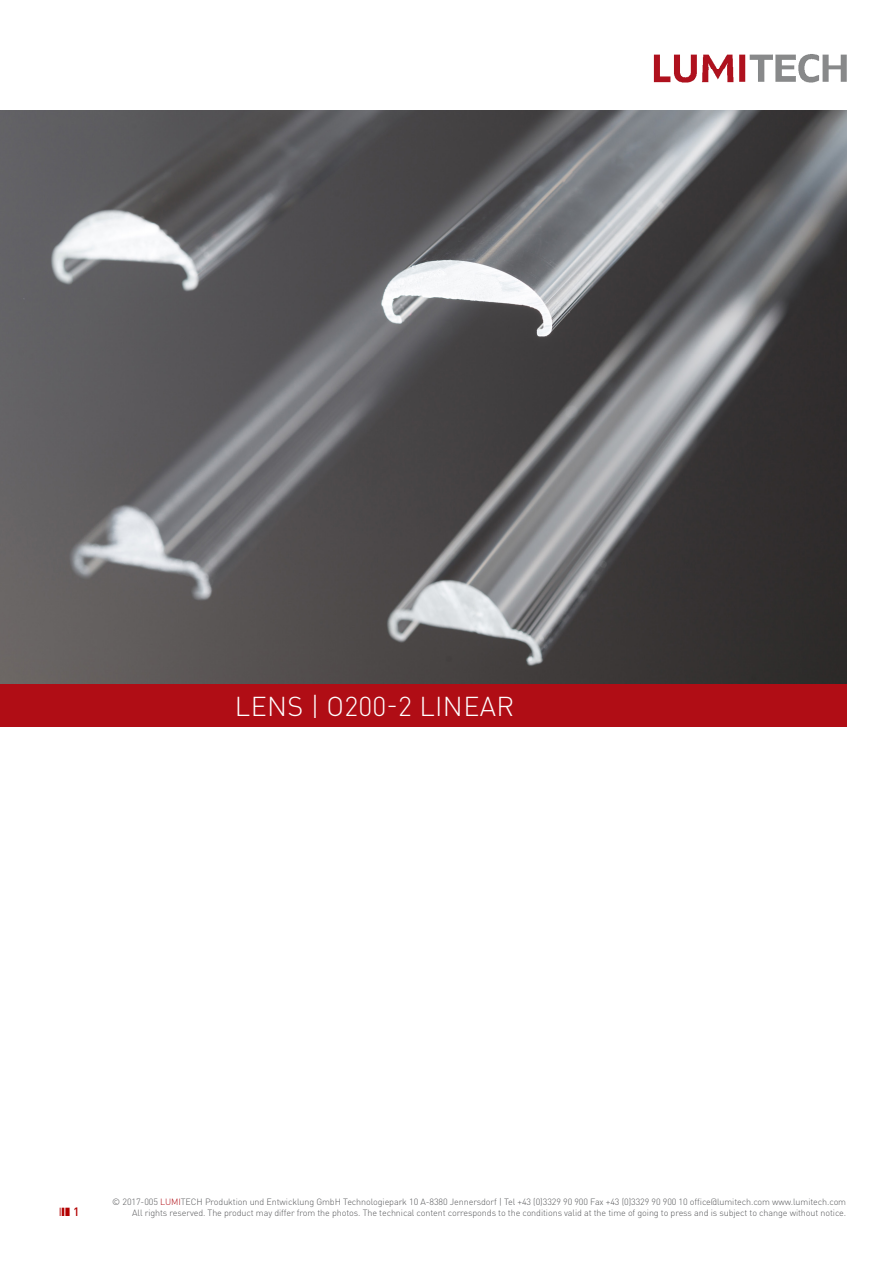
<style>
.page{position:relative;width:893px;height:1263px;background:#fff}
.page>*{position:absolute;margin:0;border:0;box-sizing:border-box;transform-origin:0 0}
.t1{font:300 27px "DIN Pro";letter-spacing:.015em;color:#fff}
.t2{font:500 12px "DIN Pro";color:#b30101}
.t3{font:300 9px "DIN Pro";letter-spacing:-.01em;color:#57585a}
.s1{color:#b00d15}
</style>
<div class="page">
<img style="left:0;top:111px;width:846px;height:574px">
<div style="left:0;top:685px;width:846px;height:42px;background:#b00d15"></div>
<img style="left:653px;top:54px;width:194px;height:29px">
<p class="t1" style="left:235px;top:688px;width:281px">LENS | O200-2 LINEAR</p>
<p class="t3" style="left:112px;top:1196px;width:735px">© 2017-005 <span class="s1">LUMI</span>TECH Produktion und Entwicklung GmbH Technologiepark 10 A-8380 Jennersdorf | Tel +43 (0)3329 90 900 Fax +43 (0)3329 90 900 10 office@lumitech.com www.lumitech.com</p>
<p class="t2" style="left:60px;top:1204px;width:22px">❘❙❚ 1</p>
<p class="t3" style="left:132px;top:1207px;width:715px">All rights reserved. The product may differ from the photos. The technical content corresponds to the conditions valid at the time of going to press and is subject to change without notice.</p>
</div>
